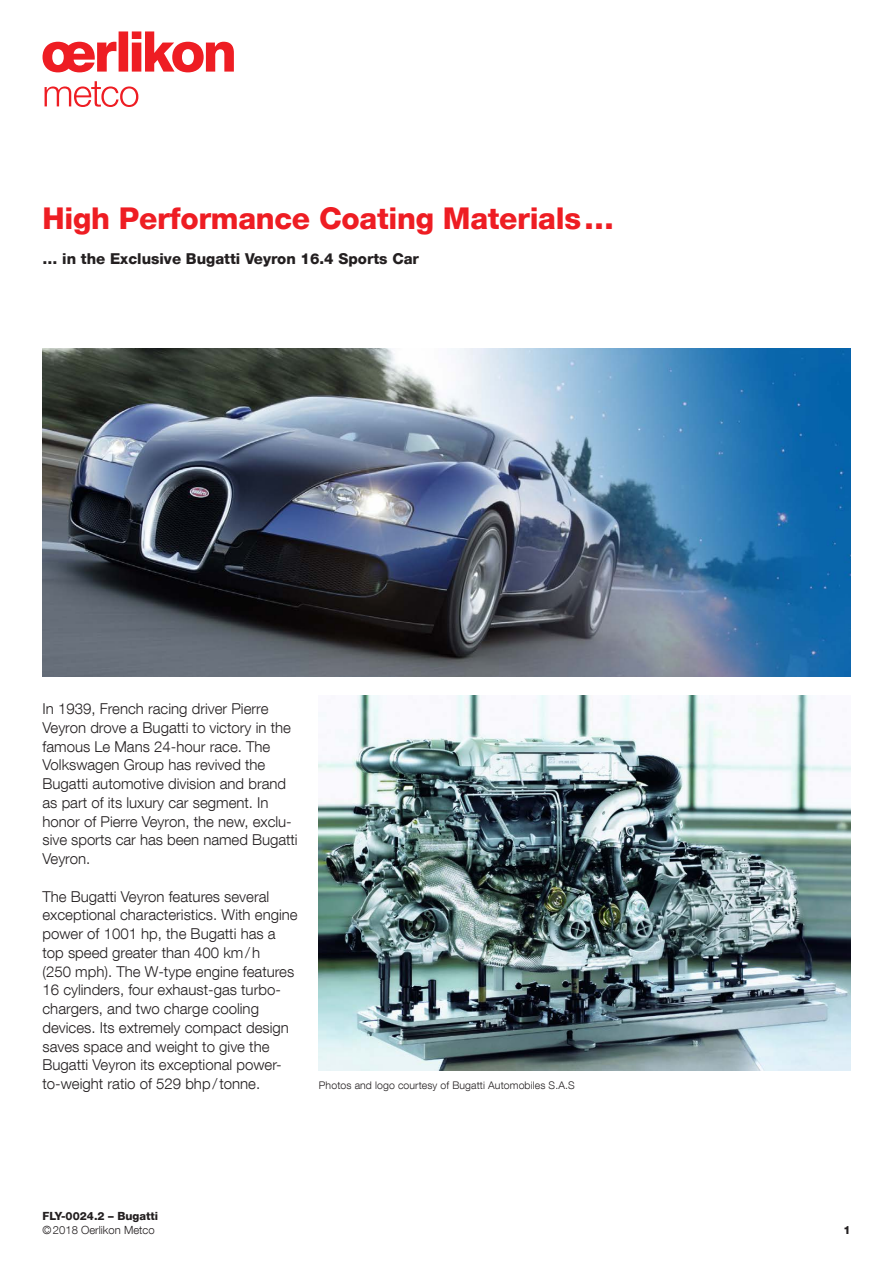
<style>
.page{position:relative;width:893px;height:1263px;background:#fff}
.page>*{position:absolute;margin:0;border:0;box-sizing:border-box;transform-origin:0 0}
.t1{font:800 30px "Helvetica Neue LT Com";letter-spacing:-.01em;color:#ee1d23}
.t2{font:300 15px/18.8px "Helvetica Neue LT Com";color:#231f20}
.t3{font:800 15px "Helvetica Neue LT Com";color:#231f20}
.t4{font:800 11.25px "Helvetica Neue LT Com";color:#231f20}
.t5{font:300 11.25px "Helvetica Neue LT Com";color:#231f20}
.t6{font:300 10.5px "Helvetica Neue LT Com";letter-spacing:.01em;color:#231f20}
</style>
<div class="page">
<svg style="left:43px;top:31px;width:191px;height:41px"></svg>
<svg style="left:45px;top:81px;width:93px;height:26px"></svg>
<img style="left:319px;top:695px;width:531px;height:375px">
<img style="left:43px;top:349px;width:807px;height:328px">
<h1 class="t1" style="left:43px;top:201px;width:573px">High Performance Coating Materials…</h1>
<p class="t3" style="left:43px;top:250px;width:378px">… in the Exclusive Bugatti Veyron 16.4 Sports Car</p>
<p class="t2" style="left:43px;top:699px;width:257px">In 1939, French racing driver Pierre Veyron drove a Bugatti to victory in the famous Le Mans 24-hour race. The Volkswagen Group has revived the Bugatti automotive division and brand as part of its luxury car segment. In honor of Pierre Veyron, the new, exclu&shy;sive sports car has been named Bugatti Veyron.</p>
<p class="t2" style="left:43px;top:887px;width:257px">The Bugatti Veyron features several exceptional characteristics. With engine power of 1001 hp, the Bugatti has a top speed greater than 400 km/h<br>(250 mph). The W-type engine features 16 cylinders, four exhaust-gas turbo&shy;chargers, and two charge cooling devices. Its extremely compact design saves space and weight to give the Bugatti Veyron its exceptional power&shy;to-weight ratio of 529 bhp/tonne.</p>
<p class="t6" style="left:319px;top:1079px;width:257px">Photos and logo courtesy of Bugatti Automobiles S.A.S</p>
<p class="t4" style="left:43px;top:1209px;width:117px">FLY-0024.2 – Bugatti</p>
<p class="t5" style="left:43px;top:1223px;width:114px">©2018 Oerlikon Metco</p>
<p class="t4" style="left:843px;top:1223px;width:9px">1</p>
</div>
